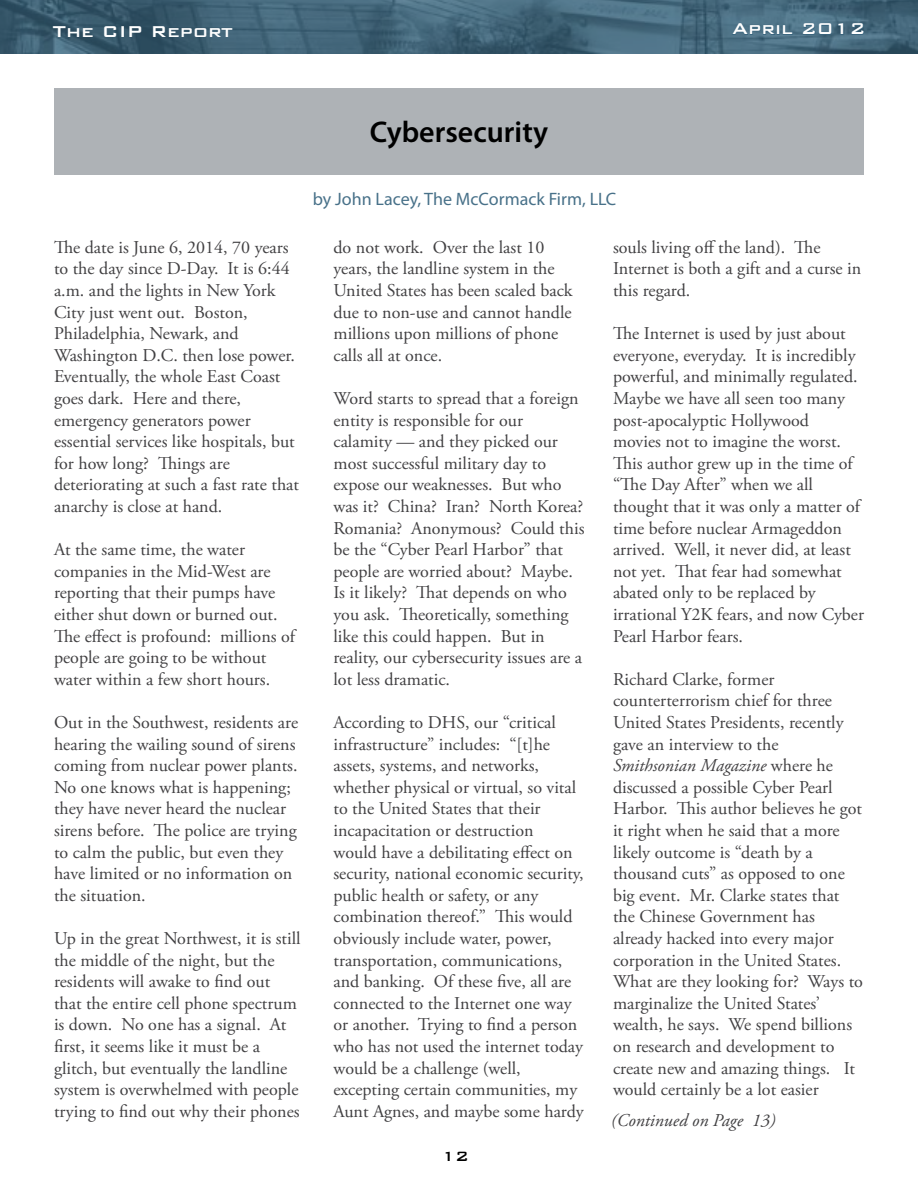
<style>
.page{position:relative;width:918px;height:1188px;background:#fff}
.page>*{position:absolute;margin:0;border:0;box-sizing:border-box;transform-origin:0 0}
.t1{font:600 30px "Myriad Pro";color:#000}
.t2{font:500 21px "Bank Gothic BT";color:#fff}
.t3{font:18px/21.6px "Adobe Garamond Pro";color:#414042}
.t4{font:18px "Myriad Pro";color:#487189}
.t5{font:italic 18px "Adobe Garamond Pro";color:#414042}
.t6{font:500 18px "Bank Gothic BT";color:#000}
.s1{font-style:italic}
</style>
<div class="page">
<img style="left:0;top:0;width:918px;height:54px">
<svg style="left:732px;top:23px;width:61px;height:12px"></svg>
<svg style="left:803px;top:23px;width:29px;height:12px"></svg>
<svg style="left:838px;top:23px;width:6px;height:12px"></svg>
<svg style="left:851px;top:23px;width:13px;height:12px"></svg>
<div style="left:54px;top:88px;width:810px;height:86px;background:#aeb2b6"></div>
<p class="t2" style="left:53px;top:20px;width:182px">The CIP Report</p>
<p class="t2" style="left:732px;top:17px;width:135px">April 2012</p>
<h1 class="t1" style="left:370px;top:113px;width:180px">Cybersecurity</h1>
<p class="t3" style="left:54px;top:237px;width:247px">The date is June 6, 2014, 70 years to the day since D-Day. It is 6:44 a.m. and the lights in New York<br>City just went out. Boston,<br>Philadelphia, Newark, and<br>Washington D.C. then lose power.<br>Eventually, the whole East Coast goes dark. Here and there, emergency generators power essential services like hospitals, but for how long? Things are deteriorating at such a fast rate that anarchy is close at hand.</p>
<p class="t3" style="left:54px;top:539px;width:243px">At the same time, the water companies in the Mid-West are reporting that their pumps have either shut down or burned out.<br>The effect is profound: millions of people are going to be without water within a few short hours.</p>
<p class="t3" style="left:54px;top:712px;width:246px">Out in the Southwest, residents are hearing the wailing sound of sirens coming from nuclear power plants.<br>No one knows what is happening; they have never heard the nuclear sirens before. The police are trying to calm the public, but even they have limited or no information on the situation.</p>
<p class="t3" style="left:54px;top:928px;width:248px">Up in the great Northwest, it is still the middle of the night, but the residents will awake to find out that the entire cell phone spectrum is down. No one has a signal. At first, it seems like it must be a glitch, but eventually the landline system is overwhelmed with people trying to find out why their phones</p>
<p class="t4" style="left:313px;top:188px;width:305px">by John Lacey, The McCormack Firm, LLC</p>
<p class="t3" style="left:334px;top:237px;width:241px">do not work. Over the last 10 years, the landline system in the<br>United States has been scaled back due to non-use and cannot handle millions upon millions of phone calls all at once.</p>
<p class="t3" style="left:334px;top:388px;width:253px">Word starts to spread that a foreign entity is responsible for our calamity — and they picked our most successful military day to expose our weaknesses. But who was it? China? Iran? North Korea?<br>Romania? Anonymous? Could this be the “Cyber Pearl Harbor” that people are worried about? Maybe.<br>Is it likely? That depends on who you ask. Theoretically, something like this could happen. But in reality, our cybersecurity issues are a lot less dramatic.</p>
<p class="t3" style="left:334px;top:712px;width:252px">According to DHS, our “critical infrastructure” includes: “[t]he assets, systems, and networks, whether physical or virtual, so vital to the United States that their incapacitation or destruction<br>would have a debilitating effect on security, national economic security, public health or safety, or any combination thereof.” This would obviously include water, power, transportation, communications, and banking. Of these five, all are connected to the Internet one way or another. Trying to find a person who has not used the internet today would be a challenge (well, excepting certain communities, my Aunt Agnes, and maybe some hardy</p>
<p class="t6" style="left:441px;top:1147px;width:29px">12</p>
<p class="t3" style="left:613px;top:237px;width:250px">souls living off the land). The<br>Internet is both a gift and a curse in this regard.</p>
<p class="t3" style="left:613px;top:323px;width:253px">The Internet is used by just about everyone, everyday. It is incredibly powerful, and minimally regulated.<br>Maybe we have all seen too many post-apocalyptic Hollywood<br>movies not to imagine the worst.<br>This author grew up in the time of “The Day After” when we all thought that it was only a matter of time before nuclear Armageddon arrived. Well, it never did, at least not yet. That fear had somewhat abated only to be replaced by irrational Y2K fears, and now Cyber<br>Pearl Harbor fears.</p>
<p class="t3" style="left:613px;top:669px;width:251px">Richard Clarke, former counterterrorism chief for three<br>United States Presidents, recently gave an interview to the<br><span class="s1">Smithsonian Magazine</span> where he discussed a possible Cyber Pearl<br>Harbor. This author believes he got it right when he said that a more likely outcome is “death by a thousand cuts” as opposed to one big event. Mr. Clarke states that the Chinese Government has already hacked into every major corporation in the United States.<br>What are they looking for? Ways to marginalize the United States’ wealth, he says. We spend billions on research and development to create new and amazing things. It would certainly be a lot easier</p>
<p class="t5" style="left:611px;top:1110px;width:166px">(Continued on Page 13)</p>
</div>
